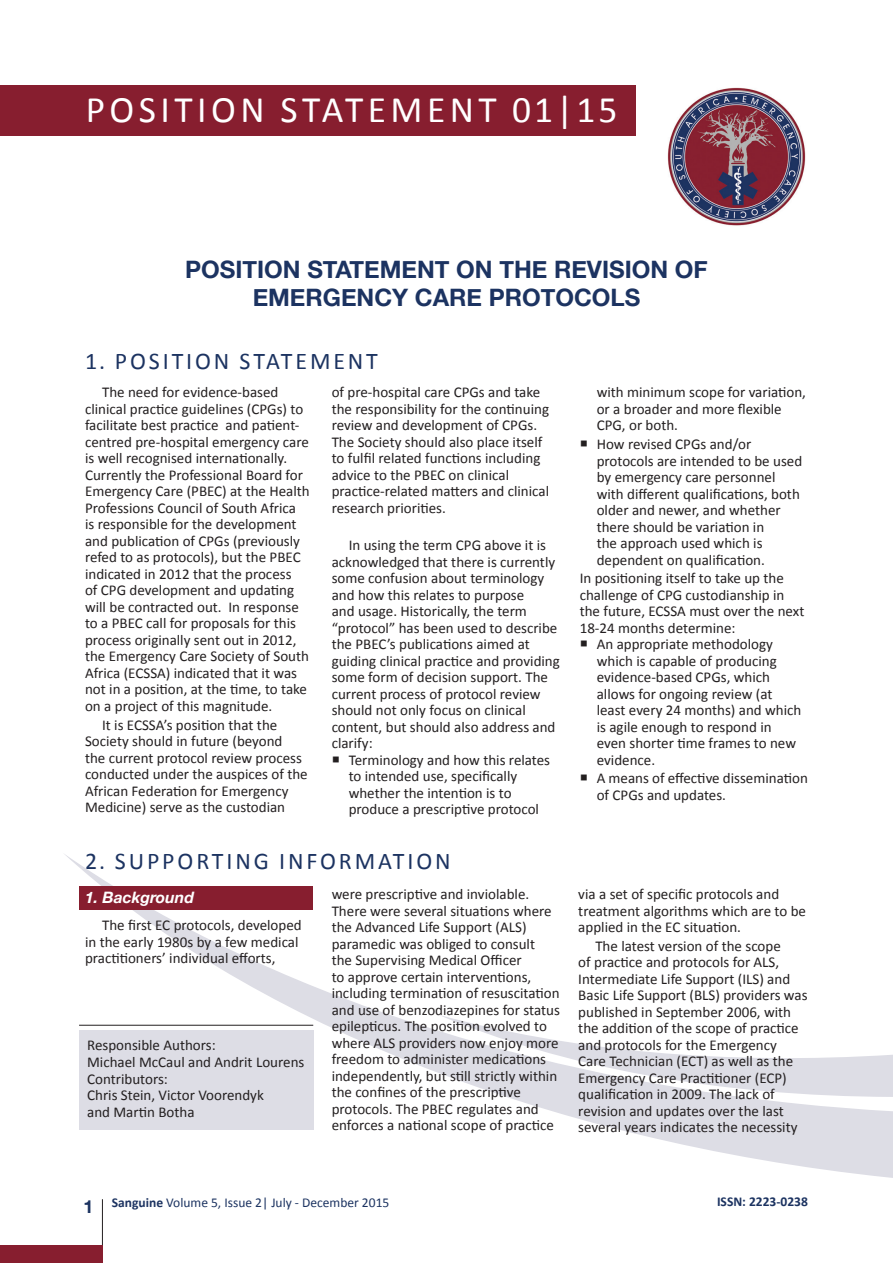
<style>
.page{position:relative;width:893px;height:1263px;background:#fff}
.page>*{position:absolute;margin:0;border:0;box-sizing:border-box;transform-origin:0 0}
.t1{font:37.5px "Calibri";letter-spacing:.12em;color:#fff}
.t2{font:700 24px/28.5px "Helvetica Neue";color:#1c3361;text-align:center}
.t3{font:24px "Calibri";letter-spacing:.12em;color:#1c3361}
.t4{font:700 18px "Helvetica Neue";color:#1c3361}
.t5{font:italic 700 15.75px "Helvetica Neue";color:#fff}
.t6{font:15px/16.5px "Calibri";color:#231f20}
.t7{font:13.5px "Calibri";color:#1c3361}
.t8{font:700 13.5px "Calibri";color:#1c3361}
.s1{font-weight:700}
</style>
<div class="page">
<svg style="left:65px;top:854px;width:828px;height:324px"></svg>
<svg style="left:437px;top:1014px;width:456px;height:83px"></svg>
<hr style="left:102px;top:1199px;width:1px;height:64px;background:#231f20">
<div style="left:79px;top:886px;width:234px;height:24px;background:#871e2f"></div>
<div style="left:79px;top:1030px;width:234px;height:100px;background:#dddde5"></div>
<img style="left:665px;top:85px;width:143px;height:143px;border-radius:71px">
<hr style="left:79px;top:1025px;width:234px;height:1px;background:#231f20">
<div style="left:0;top:1246px;width:102px;height:17px;background:#871e2f"></div>
<div style="left:0;top:85px;width:636px;height:50px;background:#871e2f"></div>
<h1 class="t1" style="left:86px;top:85px;width:533px">POSITION STATEMENT 01|15</h1>
<h2 class="t2" style="left:185px;top:255px;width:524px">POSITION STATEMENT ON THE REVISION OF<br>EMERGENCY CARE PROTOCOLS</h2>
<h2 class="t3" style="left:85px;top:346px;width:294px">1. POSITION STATEMENT</h2>
<p class="t6" style="left:85px;top:384px;width:226px;text-indent:17px">The need for evidence-based clinical practice guidelines (CPGs) to facilitate best practice and patient&shy;centred pre-hospital emergency care is well recognised internationally.<br>Currently the Professional Board for Emergency Care (PBEC) at the Health Professions Council of South Africa<br>is responsible for the development and publication of CPGs (previously refed to as protocols), but the PBEC indicated in 2012 that the process<br>of CPG development and updating will be contracted out. In response to a PBEC call for proposals for this process originally sent out in 2012, the Emergency Care Society of South Africa (ECSSA) indicated that it was not in a position, at the time, to take on a project of this magnitude.</p>
<p class="t6" style="left:85px;top:716px;width:224px;text-indent:17px">It is ECSSA’s position that the Society should in future (beyond<br>the current protocol review process conducted under the auspices of the African Federation for Emergency Medicine) serve as the custodian</p>
<p class="t6" style="left:332px;top:384px;width:219px">of pre-hospital care CPGs and take the responsibility for the continuing review and development of CPGs.<br>The Society should also place itself to fulfil related functions including advice to the PBEC on clinical practice-related matters and clinical research priorities.</p>
<p class="t6" style="left:332px;top:537px;width:230px;text-indent:17px">In using the term CPG above it is acknowledged that there is currently some confusion about terminology and how this relates to purpose<br>and usage. Historically, the term “protocol” has been used to describe the PBEC’s publications aimed at guiding clinical practice and providing some form of decision support. The current process of protocol review should not only focus on clinical content, but should also address and clarify:</p>
<p class="t6" style="left:349px;top:751px;width:203px;text-indent:-17px">○ Terminology and how this relates to intended use, specifically whether the intention is to produce a prescriptive protocol</p>
<p class="t6" style="left:597px;top:384px;width:211px">with minimum scope for variation, or a broader and more flexible<br>CPG, or both.</p>
<p class="t6" style="left:597px;top:436px;width:207px;text-indent:-17px">○ How revised CPGs and/or protocols are intended to be used by emergency care personnel with different qualifications, both older and newer, and whether there should be variation in<br>the approach used which is dependent on qualification.</p>
<p class="t6" style="left:580px;top:570px;width:226px">In positioning itself to take up the challenge of CPG custodianship in the future, ECSSA must over the next<br>18-24 months determine:</p>
<p class="t6" style="left:597px;top:636px;width:206px;text-indent:-17px">○ An appropriate methodology which is capable of producing evidence-based CPGs, which allows for ongoing review (at least every 24 months) and which is agile enough to respond in even shorter time frames to new evidence.</p>
<p class="t6" style="left:597px;top:770px;width:213px;text-indent:-17px">○ A means of effective dissemination of CPGs and updates.</p>
<h2 class="t3" style="left:85px;top:846px;width:367px">2. SUPPORTING INFORMATION</h2>
<p class="t5" style="left:85px;top:885px;width:111px">1. Background</p>
<p class="t6" style="left:85px;top:917px;width:218px;text-indent:17px">The first EC protocols, developed in the early 1980s by a few medical practitioners’ individual efforts,</p>
<p class="t6" style="left:332px;top:886px;width:230px">were prescriptive and inviolable.<br>There were several situations where the Advanced Life Support (ALS) paramedic was obliged to consult<br>the Supervising Medical Officer<br>to approve certain interventions, including termination of resuscitation and use of benzodiazepines for status epilepticus. The position evolved to where ALS providers now enjoy more freedom to administer medications independently, but still strictly within the confines of the prescriptive protocols. The PBEC regulates and enforces a national scope of practice</p>
<p class="t6" style="left:578px;top:886px;width:229px">via a set of specific protocols and treatment algorithms which are to be applied in the EC situation.</p>
<p class="t6" style="left:578px;top:938px;width:231px;text-indent:17px">The latest version of the scope<br>of practice and protocols for ALS, Intermediate Life Support (ILS) and Basic Life Support (BLS) providers was published in September 2006, with the addition of the scope of practice and protocols for the Emergency Care Technician (ECT) as well as the Emergency Care Practitioner (ECP) qualification in 2009. The lack of revision and updates over the last several years indicates the necessity</p>
<p class="t6" style="left:87px;top:1037px;width:219px">Responsible Authors:<br>Michael McCaul and Andrit Lourens<br>Contributors:<br>Chris Stein, Victor Voorendyk<br>and Martin Botha</p>
<p class="t4" style="left:84px;top:1192px;width:12px">1</p>
<p class="t8" style="left:717px;top:1193px;width:92px">ISSN: 2223-0238</p>
<p class="t7" style="left:112px;top:1194px;width:279px"><span class="s1">Sanguine</span> Volume 5, Issue 2| July - December 2015</p>
</div>
